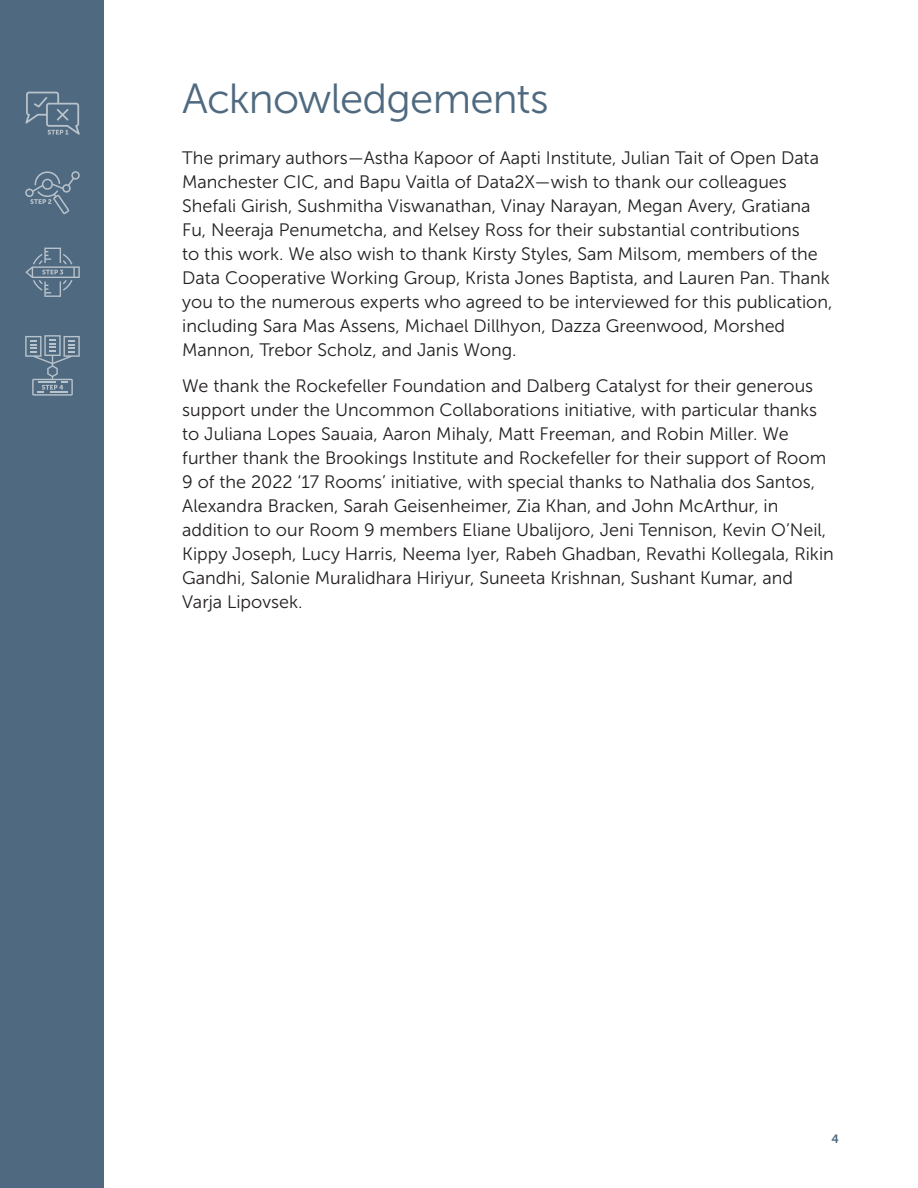
<style>
.page{position:relative;width:918px;height:1188px;background:#fff}
.page>*{position:absolute;margin:0;border:0;box-sizing:border-box;transform-origin:0 0}
.A{font:42px "Museo Sans 300";letter-spacing:-.02em;color:#4f6a80}
.Body{font:18px/24px "Museo Sans 300";color:#231f20}
.Body-2{font:12px "Museo Sans 700";color:#4f6a80}
</style>
<div class="page">
<div style="left:0;top:0;width:104px;height:1188px;background:#4f6a80"></div>
<svg style="left:25px;top:92px;width:55px;height:43px"></svg>
<svg style="left:25px;top:171px;width:55px;height:43px"></svg>
<svg style="left:25px;top:248px;width:55px;height:49px"></svg>
<svg style="left:25px;top:335px;width:55px;height:61px"></svg>
<p class="A" style="left:182px;top:75px;width:368px">Acknowledgements</p>
<p class="Body" style="left:182px;top:145px;width:652px">The primary authors—Astha Kapoor of Aapti Institute, Julian Tait of Open Data Manchester CIC, and Bapu Vaitla of Data2X—wish to thank our colleagues Shefali Girish, Sushmitha Viswanathan, Vinay Narayan, Megan Avery, Gratiana Fu, Neeraja Penumetcha, and Kelsey Ross for their substantial contributions<br>to this work. We also wish to thank Kirsty Styles, Sam Milsom, members of the Data Cooperative Working Group, Krista Jones Baptista, and Lauren Pan. Thank you to the numerous experts who agreed to be interviewed for this publication, including Sara Mas Assens, Michael Dillhyon, Dazza Greenwood, Morshed Mannon, Trebor Scholz, and Janis Wong.</p>
<p class="Body" style="left:182px;top:373px;width:653px">We thank the Rockefeller Foundation and Dalberg Catalyst for their generous support under the Uncommon Collaborations initiative, with particular thanks to Juliana Lopes Sauaia, Aaron Mihaly, Matt Freeman, and Robin Miller. We further thank the Brookings Institute and Rockefeller for their support of Room 9 of the 2022 ‘17 Rooms’ initiative, with special thanks to Nathalia dos Santos, Alexandra Bracken, Sarah Geisenheimer, Zia Khan, and John McArthur, in addition to our Room 9 members Eliane Ubalijoro, Jeni Tennison, Kevin O’Neil, Kippy Joseph, Lucy Harris, Neema Iyer, Rabeh Ghadban, Revathi Kollegala, Rikin Gandhi, Salonie Muralidhara Hiriyur, Suneeta Krishnan, Sushant Kumar, and Varja Lipovsek.</p>
<p class="Body-2" style="left:832px;top:1132px;width:9px">4</p>
</div>
